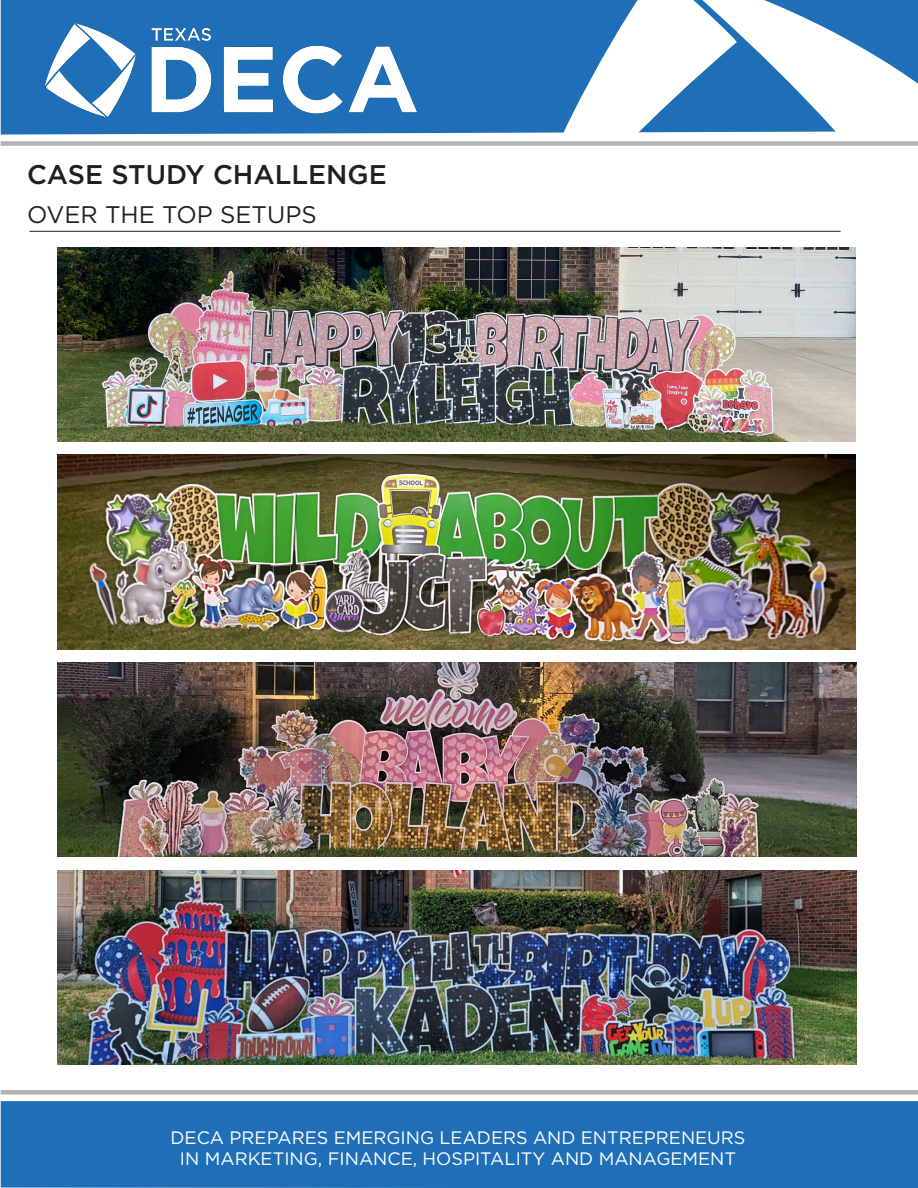
<style>
.page{position:relative;width:918px;height:1188px;background:#fff}
.page>*{position:absolute;margin:0;border:0;box-sizing:border-box;transform-origin:0 0}
.t1{font:500 27px "Gotham";color:#231f20}
.t2{font:24px "Gotham";color:#231f20}
.t3{font:18px/21.6px "Gotham";color:#fff;text-align:center}
</style>
<div class="page">
<div style="left:1px;top:0;width:512px;height:135px;background:#1f6fb8"></div>
<div style="left:1px;top:1101px;width:917px;height:87px;background:#1f6fb8"></div>
<img style="left:46px;top:23px;width:371px;height:93px">
<svg style="left:513px;top:0;width:405px;height:133px"></svg>
<div style="left:1px;top:1090px;width:917px;height:5px;background:#b2b3b7"></div>
<div style="left:1px;top:141px;width:917px;height:5px;background:#b2b3b7"></div>
<hr style="left:30px;top:231px;width:811px;height:1px;background:#231f20">
<img style="left:57px;top:247px;width:799px;height:194px">
<img style="left:58px;top:662px;width:799px;height:195px">
<img style="left:57px;top:455px;width:799px;height:194px">
<img style="left:58px;top:870px;width:799px;height:195px">
<p class="t1" style="left:27px;top:156px;width:361px">CASE STUDY CHALLENGE</p>
<p class="t2" style="left:27px;top:199px;width:291px">OVER THE TOP SETUPS</p>
<p class="t3" style="left:171px;top:1126px;width:576px">DECA PREPARES EMERGING LEADERS AND ENTREPRENEURS<br>IN MARKETING, FINANCE, HOSPITALITY AND MANAGEMENT</p>
</div>
